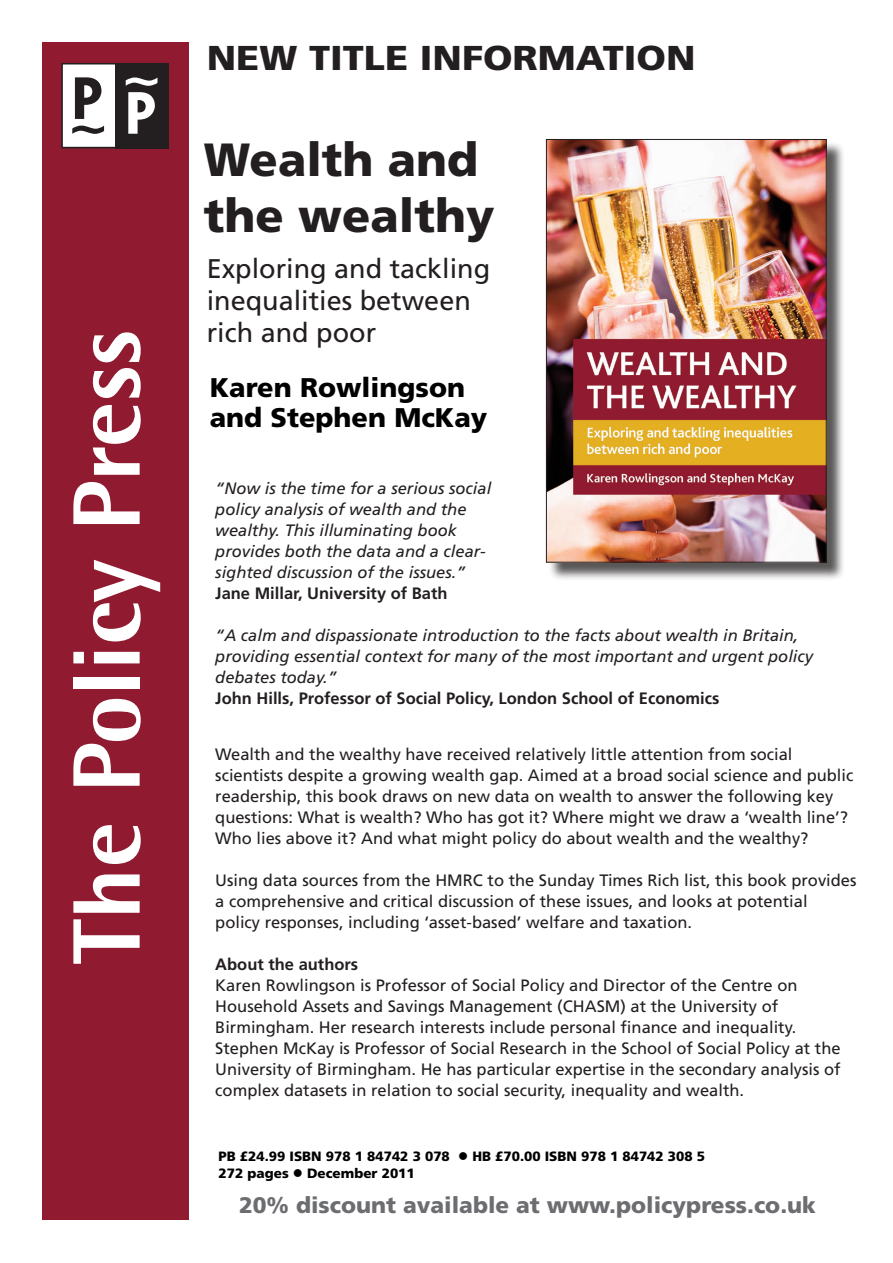
<style>
.page{position:relative;width:893px;height:1263px;background:#fff}
.page>*{position:absolute;margin:0;border:0;box-sizing:border-box;transform-origin:0 0}
.t1{font:800 96px "Rotis Semi Sans";color:#fff}
.t2{font:900 46.5px/55.8px "Frutiger";color:#231f20}
.Top_header{font:900 34.5px "Frutiger";color:#231f20;scale:1.1 1}
.t3{font:27px/32.4px "Frutiger";color:#231f20}
.Author_names{font:900 27px/30px "Frutiger";color:#000}
.t4{font:900 22.5px "Frutiger";color:#6c6d70}
.Long_blurb{font:16.5px/21px "Frutiger";color:#231f20}
.Testimonial{font:italic 16.5px/21px "Frutiger";color:#231f20}
.Testimonial-2{font:700 16.5px "Frutiger";color:#231f20}
.Long_blurb-2{font:700 16.5px "Frutiger";color:#231f20}
.Biblio{font:900 13.5px "Frutiger";color:#000}
</style>
<div class="page">
<div style="left:43px;top:43px;width:146px;height:1177px;background:#901a2f"></div>
<svg style="left:61px;top:63px;width:107px;height:85px;background:#8b8889"></svg>
<div style="left:548px;top:141px;width:297px;height:440px;background:#231f20;opacity:.75"></div>
<img style="left:548px;top:141px;width:277px;height:420px">
<div style="left:546px;top:139px;width:281px;height:424px;border:1px solid #231f20"></div>
<p class="t1" style="left:46px;top:964px;width:635px;rotate:-90deg">The Policy Press</p>
<p class="Top_header" style="left:207px;top:37px;width:446px">NEW TITLE INFORMATION</p>
<p class="t2" style="left:204px;top:132px;width:292px">Wealth and the wealthy</p>
<p class="t3" style="left:207px;top:252px;width:285px">Exploring and tackling inequalities between rich and poor</p>
<p class="Author_names" style="left:210px;top:372px;width:279px">Karen Rowlingson and Stephen McKay</p>
<p class="Testimonial" style="left:215px;top:478px;width:277px">“Now is the time for a serious social policy analysis of wealth and the wealthy. This illuminating book provides both the data and a clear&shy;sighted discussion of the issues.”</p>
<p class="Testimonial-2" style="left:215px;top:584px;width:234px">Jane Millar, University of Bath</p>
<p class="Testimonial" style="left:215px;top:625px;width:599px">“A calm and dispassionate introduction to the facts about wealth in Britain, providing essential context for many of the most important and urgent policy debates today.”</p>
<p class="Testimonial-2" style="left:215px;top:689px;width:506px">John Hills, Professor of Social Policy, London School of Economics</p>
<p class="Long_blurb" style="left:215px;top:744px;width:640px">Wealth and the wealthy have received relatively little attention from social scientists despite a growing wealth gap. Aimed at a broad social science and public readership, this book draws on new data on wealth to answer the following key questions: What is wealth? Who has got it? Where might we draw a ‘wealth line’?<br>Who lies above it? And what might policy do about wealth and the wealthy?</p>
<p class="Long_blurb" style="left:215px;top:870px;width:643px">Using data sources from the HMRC to the Sunday Times Rich list, this book provides a comprehensive and critical discussion of these issues, and looks at potential policy responses, including ‘asset-based’ welfare and taxation.</p>
<p class="Long_blurb-2" style="left:215px;top:955px;width:145px">About the authors</p>
<p class="Long_blurb" style="left:215px;top:975px;width:584px">Karen Rowlingson is Professor of Social Policy and Director of the Centre on<br>Household Assets and Savings Management (CHASM) at the University of<br>Birmingham. Her research interests include personal finance and inequality.</p>
<p class="Long_blurb" style="left:215px;top:1038px;width:627px;text-align:justify">Stephen McKay is Professor of Social Research in the School of Social Policy at the University of Birmingham. He has particular expertise in the secondary analysis of complex datasets in relation to social security, inequality and wealth.</p>
<p class="Biblio" style="left:219px;top:1148px;width:488px">PB £24.99 ISBN 978 1 84742 3 078 ● HB £70.00 ISBN 978 1 84742 308 5</p>
<p class="Biblio" style="left:219px;top:1164px;width:198px">272 pages ● December 2011</p>
<p class="t4" style="left:239px;top:1192px;width:578px">20% discount available at www.policypress.co.uk</p>
</div>
